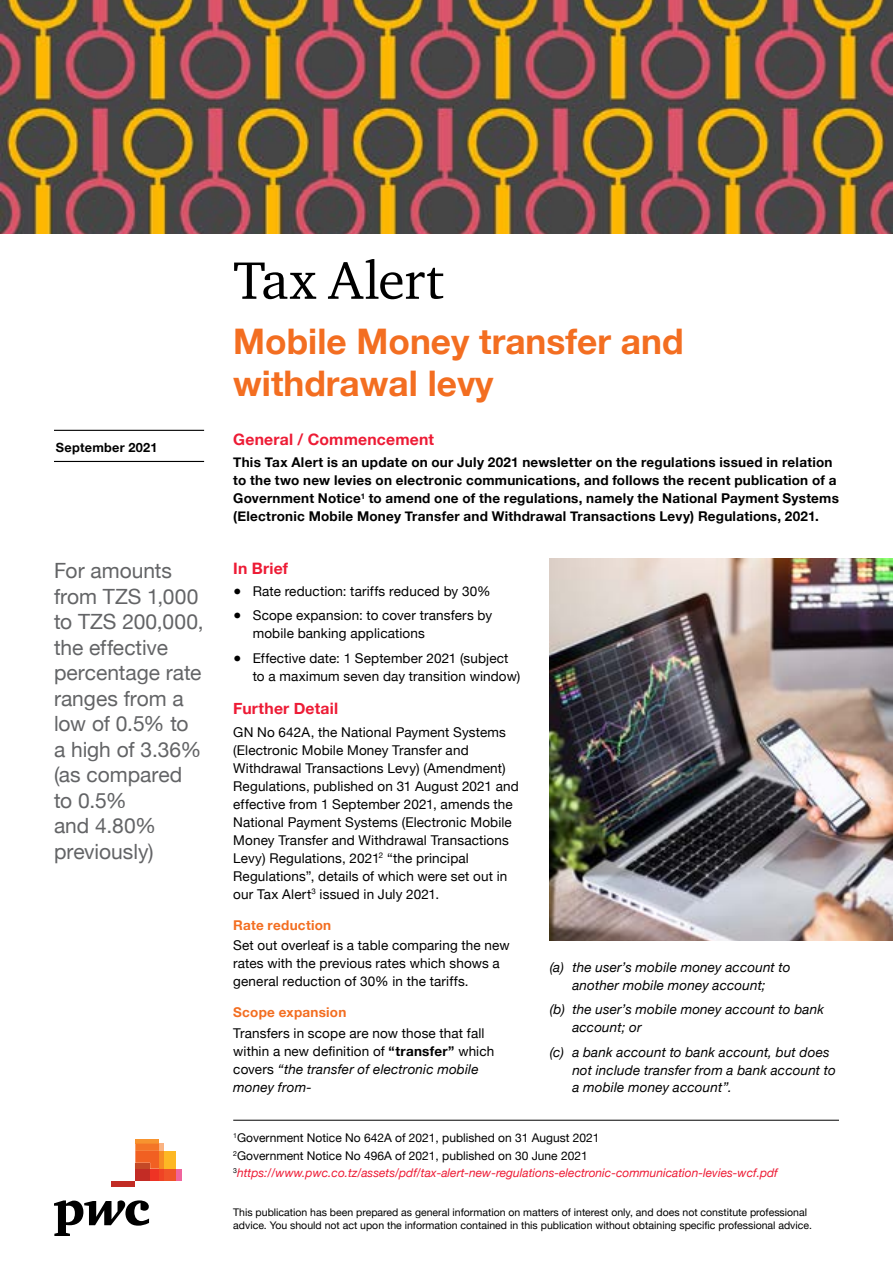
<style>
.page{position:relative;width:893px;height:1263px;background:#fff}
.page>*{position:absolute;margin:0;border:0;box-sizing:border-box;transform-origin:0 0}
.t1{font:54px "ITC Charter Com";letter-spacing:.005em;color:#000}
.t2{font:700 35.25px/42.3px "Helvetica Neue";color:#f36e21}
.t3{font:21px/25.5px "Helvetica Neue";color:#636466}
.t4{font:700 15.75px "Helvetica Neue";letter-spacing:.015em;color:#ed1b35}
.t5{font:13.5px/18px "Helvetica Neue";letter-spacing:.01em;color:#000}
.t6{font:700 13.5px/18px "Helvetica Neue";letter-spacing:.02em;color:#000}
.t7{font:italic 13.5px/18px "Helvetica Neue";letter-spacing:.01em;color:#000}
.t8{font:700 13.5px "Helvetica Neue";letter-spacing:.02em;color:#f36e21}
.t9{font:700 12.75px "Helvetica Neue";letter-spacing:.02em;color:#000}
.t10{font:12px/17.4px "Helvetica Neue";color:#000}
.t11{font:10.5px/13.5px "Helvetica Neue";color:#000}
.s1{font-weight:700}
.s2{font-style:italic}
.s3{font-style:italic;color:#ed1b35}
</style>
<div class="page">
<svg style="left:54px;top:1200px;width:95px;height:36px"></svg>
<div style="left:176px;top:1169px;width:6px;height:11px;background:#f0649d"></div>
<div style="left:159px;top:1143px;width:5px;height:8px;background:#fab383"></div>
<hr style="left:135px;top:1139px;width:24px;height:4px;background:#f7942f">
<div style="left:164px;top:1151px;width:12px;height:18px;background:#fdb824"></div>
<div style="left:164px;top:1169px;width:12px;height:11px;background:#f05329"></div>
<div style="left:159px;top:1151px;width:5px;height:18px;background:#f78c23"></div>
<div style="left:159px;top:1169px;width:5px;height:11px;background:#ef4425"></div>
<svg style="left:135px;top:1143px;width:24px;height:26px"></svg>
<div style="left:150px;top:1169px;width:9px;height:11px;background:#ee3324"></div>
<div style="left:135px;top:1163px;width:15px;height:6px;background:#c44926"></div>
<div style="left:135px;top:1169px;width:15px;height:11px;background:#c32c25"></div>
<div style="left:112px;top:1180px;width:23px;height:6px;background:#c22c25"></div>
<img style="left:0;top:0;width:893px;height:233px">
<hr style="left:54px;top:430px;width:150px;height:1px;background:#000">
<hr style="left:54px;top:461px;width:150px;height:1px;background:#000">
<hr style="left:233px;top:1120px;width:606px;height:1px;background:#000">
<img style="left:550px;top:558px;width:343px;height:383px">
<p class="t9" style="left:56px;top:437px;width:103px">September 2021</p>
<h3 class="t3" style="left:54px;top:559px;width:151px">For amounts from TZS 1,000 to TZS 200,000, the effective percentage rate ranges from a low of 0.5% to a high of 3.36% (as compared to 0.5%<br>and 4.80% previously)</h3>
<h1 class="t1" style="left:233px;top:247px;width:212px">Tax Alert</h1>
<h2 class="t2" style="left:233px;top:321px;width:452px">Mobile Money transfer and withdrawal levy</h2>
<p class="t4" style="left:233px;top:427px;width:202px">General / Commencement</p>
<p class="t6" style="left:233px;top:454px;width:607px">This Tax Alert is an update on our July 2021 newsletter on the regulations issued in relation to the two new levies on electronic communications, and follows the recent publication of a Government Notice<sup>1</sup> to amend one of the regulations, namely the National Payment Systems (Electronic Mobile Money Transfer and Withdrawal Transactions Levy) Regulations, 2021.</p>
<p class="t4" style="left:233px;top:556px;width:56px">In Brief</p>
<p class="t5" style="left:233px;top:583px;width:259px">● Rate reduction: tariffs reduced by 30%</p>
<p class="t5" style="left:253px;top:607px;width:241px;text-indent:-19px">● Scope expansion: to cover transfers by mobile banking applications</p>
<p class="t5" style="left:253px;top:650px;width:269px;text-indent:-19px">● Effective date: 1 September 2021 (subject to a maximum seven day transition window)</p>
<p class="t4" style="left:233px;top:696px;width:106px">Further Detail</p>
<p class="t5" style="left:233px;top:724px;width:287px">GN No 642A, the National Payment Systems (Electronic Mobile Money Transfer and Withdrawal Transactions Levy) (Amendment)<br>Regulations, published on 31 August 2021 and effective from 1 September 2021, amends the National Payment Systems (Electronic Mobile Money Transfer and Withdrawal Transactions Levy) Regulations, 2021<sup>2</sup> “the principal Regulations”, details of which were set out in our Tax Alert<sup>3</sup> issued in July 2021.</p>
<p class="t8" style="left:233px;top:914px;width:99px">Rate reduction</p>
<p class="t5" style="left:233px;top:937px;width:278px">Set out overleaf is a table comparing the new rates with the previous rates which shows a general reduction of 30% in the tariffs.</p>
<p class="t8" style="left:233px;top:1002px;width:115px">Scope expansion</p>
<p class="t5" style="left:233px;top:1024px;width:263px">Transfers in scope are now those that fall within a new definition of <span class="s1">“transfer”</span> which covers <span class="s2">“the transfer of electronic mobile money from-</span></p>
<p class="t7" style="left:550px;top:959px;width:242px;text-align:center">(a) the user’s mobile money account to another mobile money account;</p>
<p class="t7" style="left:572px;top:1001px;width:253px;text-indent:-23px">(b) the user’s mobile money account to bank account; or</p>
<p class="t7" style="left:572px;top:1043px;width:265px;text-indent:-23px">(c) a bank account to bank account, but does not include transfer from a bank account to a mobile money account”.</p>
<p class="t10" style="left:233px;top:1130px;width:546px"><sup>1</sup>Government Notice No 642A of 2021, published on 31 August 2021<br><sup>2</sup>Government Notice No 496A of 2021, published on 30 June 2021<br><sup>3</sup><span class="s3">https://www.pwc.co.tz/assets/pdf/tax-alert-new-regulations-electronic-communication-levies-wcf.pdf</span></p>
<p class="t11" style="left:233px;top:1206px;width:580px">This publication has been prepared as general information on matters of interest only, and does not constitute professional advice. You should not act upon the information contained in this publication without obtaining specific professional advice.</p>
</div>
